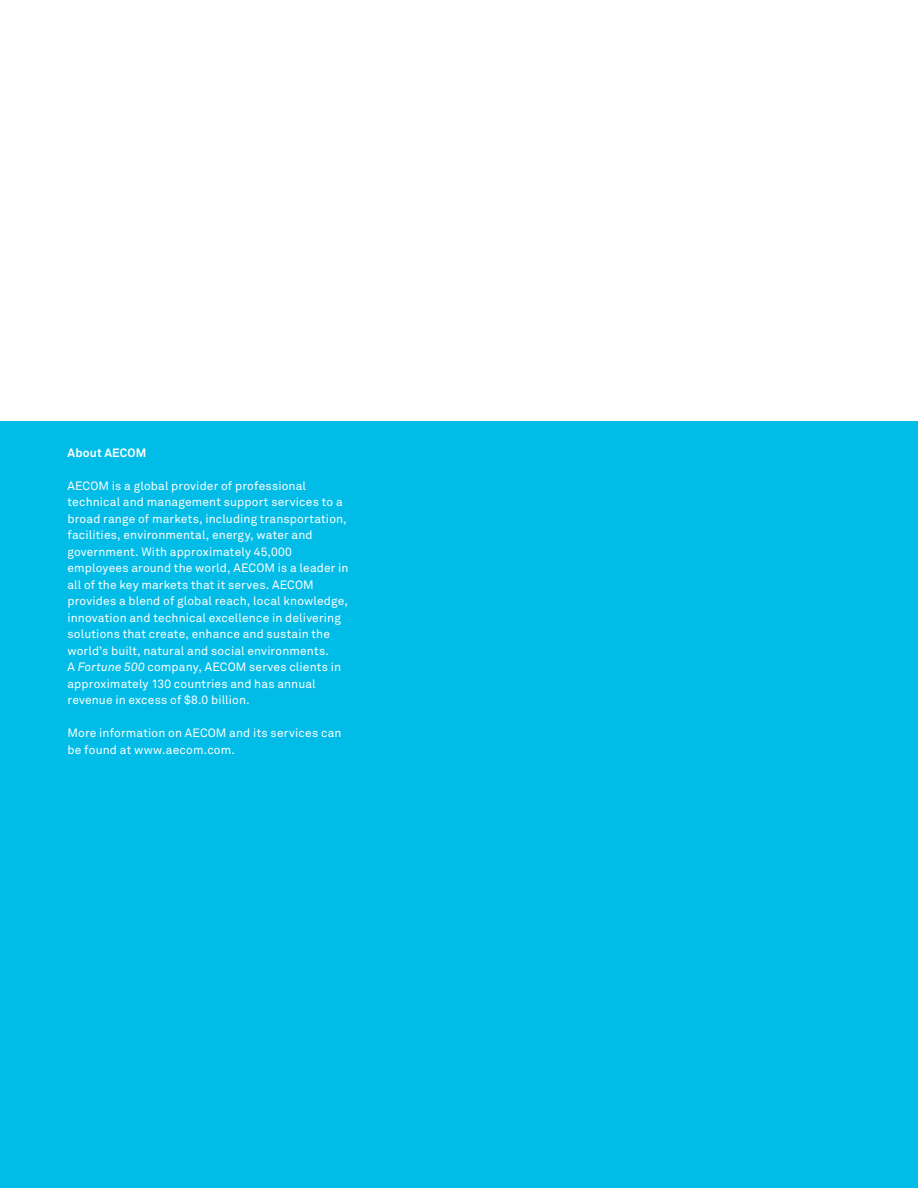
<style>
.page{position:relative;width:918px;height:1188px;background:#fff}
.page>*{position:absolute;margin:0;border:0;box-sizing:border-box;transform-origin:0 0}
.t1{font:300 27px "Akkurat Std";letter-spacing:-.015em;color:#fff}
.Back_Cover_8_11_Regu{font:12px "Akkurat Std";letter-spacing:.01em;color:#fff}
.Back_Cover_8_11_Regu-2{font:700 12px "Akkurat Std";letter-spacing:.015em;color:#fff}
.s1{font-style:italic}
</style>
<div class="page">
<div style="left:0;top:421px;width:918px;height:767px;background:#02bce8"></div>
<p class="Back_Cover_8_11_Regu-2" style="left:68px;top:445px;width:80px">About AECOM</p>
<p class="Back_Cover_8_11_Regu" style="left:68px;top:478px;width:240px">AECOM is a global provider of professional</p>
<p class="Back_Cover_8_11_Regu" style="left:68px;top:495px;width:277px">technical and management support services to a</p>
<p class="Back_Cover_8_11_Regu" style="left:68px;top:511px;width:281px">broad range of markets, including transportation,</p>
<p class="Back_Cover_8_11_Regu" style="left:68px;top:528px;width:247px">facilities, environmental, energy, water and</p>
<p class="Back_Cover_8_11_Regu" style="left:68px;top:544px;width:226px">government. With approximately 45,000</p>
<p class="Back_Cover_8_11_Regu" style="left:68px;top:561px;width:283px">employees around the world, AECOM is a leader in</p>
<p class="Back_Cover_8_11_Regu" style="left:68px;top:577px;width:248px">all of the key markets that it serves. AECOM</p>
<p class="Back_Cover_8_11_Regu" style="left:68px;top:594px;width:282px">provides a blend of global reach, local knowledge,</p>
<p class="Back_Cover_8_11_Regu" style="left:68px;top:610px;width:275px">innovation and technical excellence in delivering</p>
<p class="Back_Cover_8_11_Regu" style="left:68px;top:627px;width:264px">solutions that create, enhance and sustain the</p>
<p class="Back_Cover_8_11_Regu" style="left:68px;top:643px;width:263px">world’s built, natural and social environments.</p>
<p class="Back_Cover_8_11_Regu" style="left:68px;top:660px;width:275px">A <span class="s1">Fortune 500</span> company, AECOM serves clients in</p>
<p class="Back_Cover_8_11_Regu" style="left:68px;top:676px;width:250px">approximately 130 countries and has annual</p>
<p class="Back_Cover_8_11_Regu" style="left:68px;top:693px;width:184px">revenue in excess of $8.0 billion.</p>
<p class="Back_Cover_8_11_Regu" style="left:68px;top:726px;width:276px">More information on AECOM and its services can</p>
<p class="Back_Cover_8_11_Regu" style="left:68px;top:742px;width:169px">be found at www.aecom.com.</p>
<h1 class="t1" style="left:158px;top:636px;width:163px">EXCELLENCE</h1>
</div>
